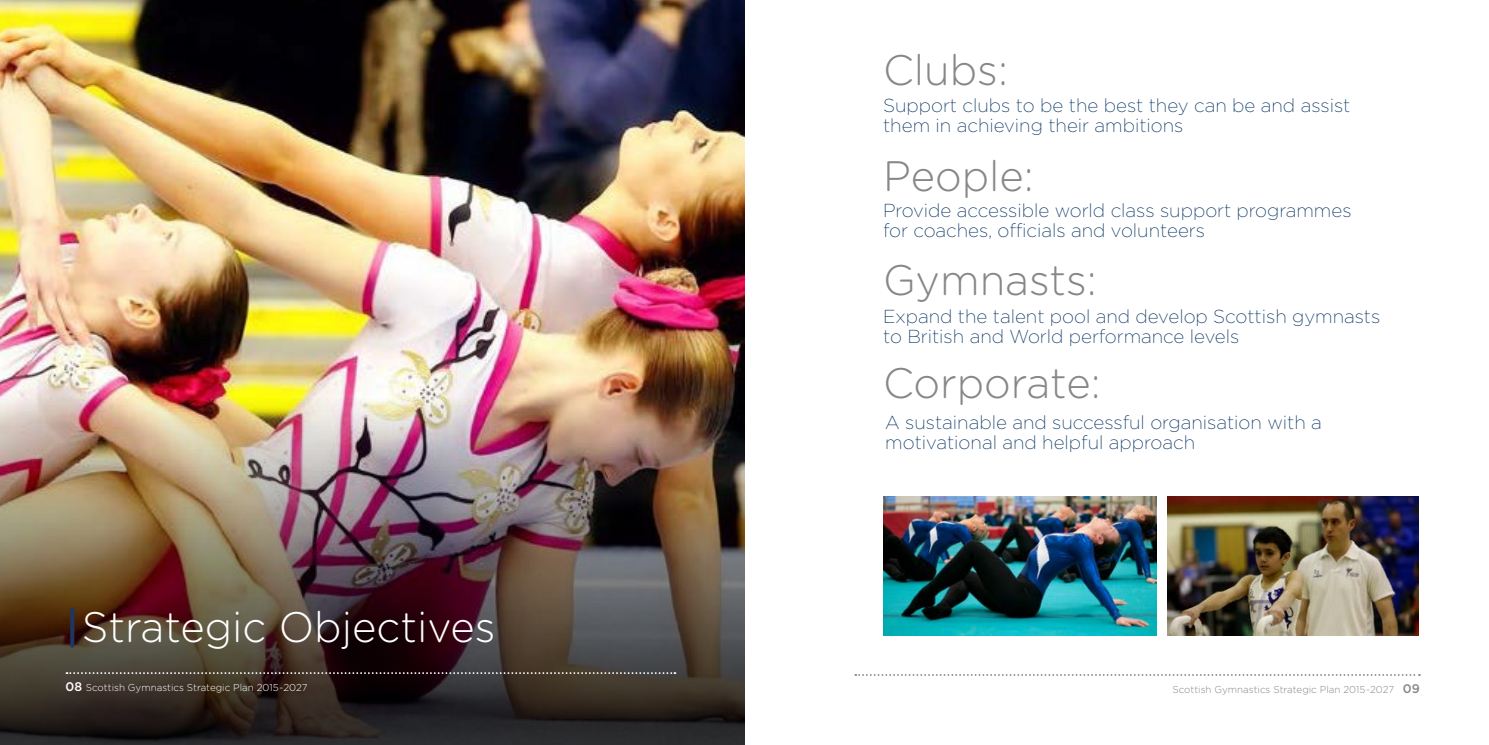
<style>
.page{position:relative;width:1489px;height:745px;background:#fff}
.page>*{position:absolute;margin:0;border:0;box-sizing:border-box;transform-origin:0 0}
.t1{font:300 42.5px "Gotham Rounded";color:#878787}
.t2{font:300 42.5px "Gotham Rounded";color:#fff}
.t3{font:200 18.75px/20px "Gotham";color:#002e5f}
.t4{font:300 10px "Gotham Rounded";color:#fff}
.t5{font:300 10px "Gotham Rounded";color:#878787}
.s1{font-weight:500;color:#1f3664}
.s2{font-weight:500;font-size:12.5px}
</style>
<div class="page">
<img style="left:0;top:0;width:744px;height:397px">
<img style="left:0;top:397px;width:744px;height:347px">
<svg style="left:66px;top:671px;width:609px;height:2px"></svg>
<svg style="left:855px;top:674px;width:564px;height:1px"></svg>
<img style="left:883px;top:496px;width:273px;height:138px">
<img style="left:1167px;top:496px;width:250px;height:138px">
<h1 class="t1" style="left:883px;top:41px;width:126px">Clubs:</h1>
<p class="t3" style="left:883px;top:94px;width:468px">Support clubs to be the best they can be and assist them in achieving their ambitions</p>
<h1 class="t1" style="left:883px;top:147px;width:152px">People:</h1>
<p class="t3" style="left:883px;top:200px;width:470px">Provide accessible world class support programmes for coaches, officials and volunteers</p>
<h1 class="t1" style="left:883px;top:251px;width:215px">Gymnasts:</h1>
<p class="t3" style="left:883px;top:305px;width:498px">Expand the talent pool and develop Scottish gymnasts to British and World performance levels</p>
<h1 class="t1" style="left:883px;top:355px;width:219px">Corporate:</h1>
<h1 class="t2" style="left:66px;top:598px;width:431px"><span class="s1">|</span>Strategic Objectives</h1>
<p class="t3" style="left:885px;top:411px;width:438px">A sustainable and successful organisation with a motivational and helpful approach</p>
<p class="t4" style="left:66px;top:680px;width:243px"><span class="s2">08</span> Scottish Gymnastics Strategic Plan 2015-2027</p>
<p class="t5" style="left:1172px;top:682px;width:249px">Scottish Gymnastics Strategic Plan 2015-2027 <span class="s2">09</span></p>
</div>
